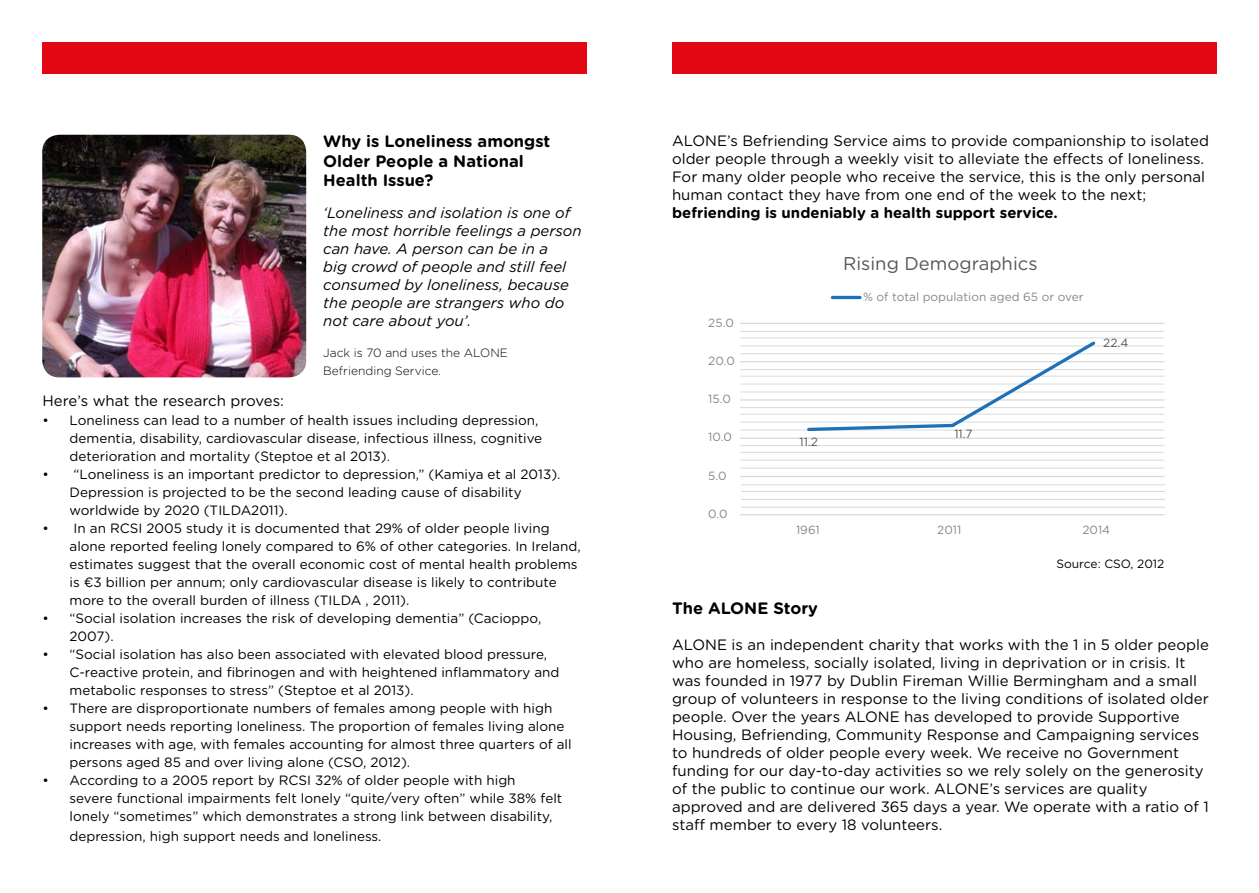
<style>
.page{position:relative;width:1259px;height:893px;background:#fff}
.page>*{position:absolute;margin:0;border:0;box-sizing:border-box;transform-origin:0 0}
.t1{font:18.45px "Gotham Rounded";color:#575756}
.t2{font:700 16.5px/19.5px "Gotham Rounded";color:#000}
.t3{font:15px/18px "Gotham Rounded";color:#000}
.t4{font:italic 15px/18px "Gotham Rounded";color:#000}
.t5{font:13.5px/18px "Gotham Rounded";color:#000}
.t6{font:300 12px/18px "Gotham Rounded";color:#000}
.t7{font:12px "Gotham Rounded";color:#000}
.t8{font:11.85px "Gotham Rounded";color:#878787}
.t9{font:11.85px "Gotham Rounded";color:#575756}
.s1{font-weight:700}
</style>
<div class="page">
<div style="left:43px;top:43px;width:544px;height:31px;background:#e30613"></div>
<div style="left:672px;top:43px;width:544px;height:31px;background:#e30613"></div>
<hr style="left:832px;top:296px;width:28px;height:3px;background:#1d71b8">
<hr style="left:740px;top:323px;width:424px;height:1px;background:#dadada">
<hr style="left:740px;top:361px;width:424px;height:1px;background:#dadada">
<hr style="left:740px;top:399px;width:424px;height:2px;background:#dadada">
<hr style="left:740px;top:438px;width:424px;height:1px;background:#dadada">
<hr style="left:740px;top:476px;width:424px;height:1px;background:#dadada">
<hr style="left:740px;top:514px;width:424px;height:1px;background:#dadada">
<hr style="left:740px;top:331px;width:424px;height:1px;background:#dadada">
<hr style="left:740px;top:338px;width:424px;height:1px;background:#dadada">
<hr style="left:740px;top:346px;width:424px;height:1px;background:#dadada">
<hr style="left:740px;top:353px;width:424px;height:1px;background:#dadada">
<hr style="left:740px;top:369px;width:424px;height:1px;background:#dadada">
<hr style="left:740px;top:376px;width:424px;height:1px;background:#dadada">
<hr style="left:740px;top:384px;width:424px;height:1px;background:#dadada">
<hr style="left:740px;top:392px;width:424px;height:1px;background:#dadada">
<hr style="left:740px;top:407px;width:424px;height:1px;background:#dadada">
<hr style="left:740px;top:414px;width:424px;height:1px;background:#dadada">
<hr style="left:740px;top:422px;width:424px;height:1px;background:#dadada">
<hr style="left:740px;top:430px;width:424px;height:1px;background:#dadada">
<hr style="left:740px;top:445px;width:424px;height:1px;background:#dadada">
<hr style="left:740px;top:452px;width:424px;height:1px;background:#dadada">
<hr style="left:740px;top:460px;width:424px;height:1px;background:#dadada">
<hr style="left:740px;top:468px;width:424px;height:1px;background:#dadada">
<hr style="left:741px;top:485px;width:424px;height:1px;background:#dadada">
<hr style="left:741px;top:491px;width:424px;height:1px;background:#dadada">
<hr style="left:741px;top:499px;width:424px;height:1px;background:#dadada">
<hr style="left:741px;top:507px;width:424px;height:1px;background:#dadada">
<svg style="left:805px;top:341px;width:293px;height:91px"></svg>
<img style="left:42px;top:135px;width:264px;height:242px">
<p class="t2" style="left:323px;top:131px;width:229px">Why is Loneliness amongst<br>Older People a National<br>Health Issue?</p>
<p class="t4" style="left:323px;top:203px;width:260px">‘Loneliness and isolation is one of the most horrible feelings a person can have. A person can be in a<br>big crowd of people and still feel consumed by loneliness, because the people are strangers who do not care about you’.</p>
<p class="t6" style="left:323px;top:343px;width:186px">Jack is 70 and uses the ALONE<br>Befriending Service.</p>
<p class="t3" style="left:43px;top:391px;width:243px">Here’s what the research proves:</p>
<p class="t5" style="left:70px;top:411px;width:474px;text-indent:-27px">• Loneliness can lead to a number of health issues including depression, dementia, disability, cardiovascular disease, infectious illness, cognitive deterioration and mortality (Steptoe et al 2013).</p>
<p class="t5" style="left:70px;top:465px;width:492px;text-indent:-27px">• “Loneliness is an important predictor to depression,” (Kamiya et al 2013).<br>Depression is projected to be the second leading cause of disability worldwide by 2020 (TILDA2011).</p>
<p class="t5" style="left:70px;top:519px;width:512px;text-indent:-27px">• In an RCSI 2005 study it is documented that 29% of older people living alone reported feeling lonely compared to 6% of other categories. In Ireland, estimates suggest that the overall economic cost of mental health problems is €3 billion per annum; only cardiovascular disease is likely to contribute more to the overall burden of illness (TILDA , 2011).</p>
<p class="t5" style="left:70px;top:609px;width:473px;text-indent:-27px">• “Social isolation increases the risk of developing dementia” (Cacioppo,<br>2007).</p>
<p class="t5" style="left:70px;top:645px;width:491px;text-indent:-27px">• “Social isolation has also been associated with elevated blood pressure,<br>C-reactive protein, and fibrinogen and with heightened inflammatory and metabolic responses to stress” (Steptoe et al 2013).</p>
<p class="t5" style="left:70px;top:699px;width:503px;text-indent:-27px">• There are disproportionate numbers of females among people with high support needs reporting loneliness. The proportion of females living alone increases with age, with females accounting for almost three quarters of all persons aged 85 and over living alone (CSO, 2012).</p>
<p class="t5" style="left:70px;top:771px;width:494px;text-indent:-27px">• According to a 2005 report by RCSI 32% of older people with high<br>severe functional impairments felt lonely “quite/very often” while 38% felt lonely “sometimes” which demonstrates a strong link between disability,</p>
<p class="t5" style="left:70px;top:826px;width:313px">depression, high support needs and loneliness.</p>
<p class="t3" style="left:672px;top:131px;width:538px">ALONE’s Befriending Service aims to provide companionship to isolated older people through a weekly visit to alleviate the effects of loneliness.<br>For many older people who receive the service, this is the only personal human contact they have from one end of the week to the next; <span class="s1">befriending is undeniably a health support service.</span></p>
<p class="t8" style="left:708px;top:314px;width:27px">25.0</p>
<p class="t8" style="left:708px;top:353px;width:28px">20.0</p>
<p class="t8" style="left:708px;top:391px;width:24px">15.0</p>
<p class="t8" style="left:708px;top:429px;width:25px">10.0</p>
<p class="t8" style="left:708px;top:467px;width:20px">5.0</p>
<p class="t8" style="left:708px;top:506px;width:21px">0.0</p>
<p class="t1" style="left:843px;top:251px;width:196px">Rising Demographics</p>
<p class="t8" style="left:863px;top:289px;width:222px">% of total population aged 65 or over</p>
<p class="t9" style="left:1103px;top:334px;width:27px">22.4</p>
<p class="t9" style="left:799px;top:433px;width:20px">11.2</p>
<p class="t9" style="left:954px;top:426px;width:20px">11.7</p>
<p class="t8" style="left:796px;top:521px;width:25px">1961</p>
<p class="t8" style="left:937px;top:521px;width:26px">2011</p>
<p class="t8" style="left:1082px;top:521px;width:29px">2014</p>
<p class="t7" style="left:1056px;top:555px;width:109px">Source: CSO, 2012</p>
<p class="t2" style="left:672px;top:598px;width:147px">The ALONE Story</p>
<p class="t3" style="left:672px;top:635px;width:538px">ALONE is an independent charity that works with the 1 in 5 older people who are homeless, socially isolated, living in deprivation or in crisis. It was founded in 1977 by Dublin Fireman Willie Bermingham and a small group of volunteers in response to the living conditions of isolated older people. Over the years ALONE has developed to provide Supportive Housing, Befriending, Community Response and Campaigning services to hundreds of older people every week. We receive no Government funding for our day-to-day activities so we rely solely on the generosity of the public to continue our work. ALONE’s services are quality approved and are delivered 365 days a year. We operate with a ratio of 1 staff member to every 18 volunteers.</p>
</div>
